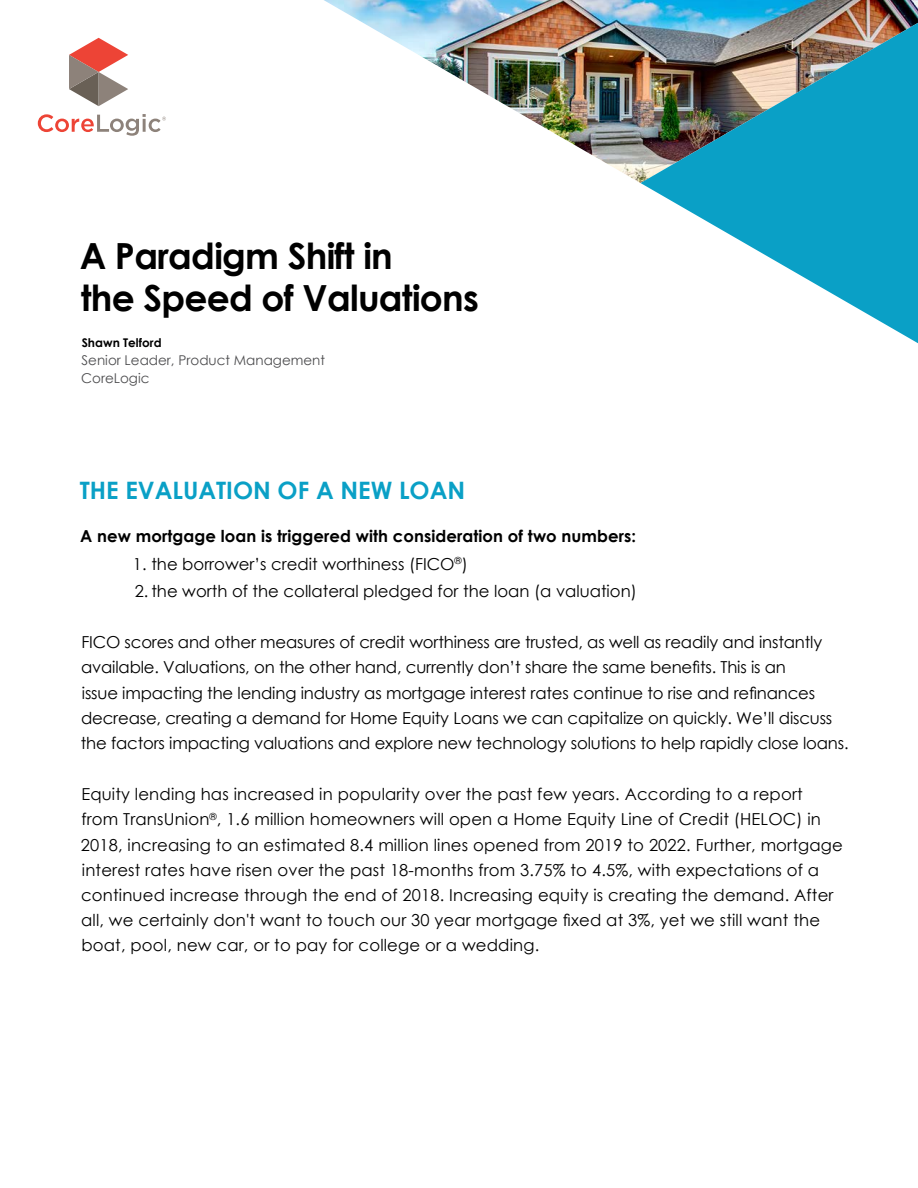
<style>
.page{position:relative;width:918px;height:1188px;background:#fff}
.page>*{position:absolute;margin:0;border:0;box-sizing:border-box;transform-origin:0 0}
.beanstalk_Headline{font:700 36px/42px "Century Gothic";letter-spacing:-.02em;color:#000}
.beanstalk_H1_blue_AL{font:700 24px "Century Gothic";color:#0aa0c6}
.beanstalk_body_text{font:16.5px/25px "Century Gothic";letter-spacing:.01em;color:#000}
.beanstalk_body_first{font:16.5px/25.2px "Century Gothic";letter-spacing:-.01em;color:#000}
.beanstalk_intro_text{font:700 16.5px "Century Gothic";letter-spacing:.005em;color:#000}
.beanstalk_author_tit{font:13.5px/18px "Century Gothic";color:#4d4d4f}
.beanstalk_author_in{font:700 12px "Century Gothic";color:#000}
</style>
<div class="page">
<img style="left:324px;top:0;width:594px;height:183px">
<img style="left:641px;top:15px;width:277px;height:329px">
<svg style="left:69px;top:38px;width:59px;height:68px"></svg>
<svg style="left:38px;top:114px;width:128px;height:22px"></svg>
<p class="beanstalk_Headline" style="left:80px;top:233px;width:401px">A Paradigm Shift in<br>the Speed of Valuations</p>
<p class="beanstalk_author_in" style="left:82px;top:334px;width:81px">Shawn Telford</p>
<p class="beanstalk_author_tit" style="left:81px;top:351px;width:245px">Senior Leader, Product Management<br>CoreLogic</p>
<p class="beanstalk_H1_blue_AL" style="left:80px;top:472px;width:387px">THE EVALUATION OF A NEW LOAN</p>
<p class="beanstalk_intro_text" style="left:80px;top:523px;width:557px">A new mortgage loan is triggered with consideration of two numbers:</p>
<p class="beanstalk_body_text" style="left:133px;top:551px;width:336px">1. the borrower’s credit worthiness (FICO<sup>®</sup>)</p>
<p class="beanstalk_body_text" style="left:135px;top:578px;width:504px">2. the worth of the collateral pledged for the loan (a valuation)</p>
<p class="beanstalk_body_first" style="left:81px;top:629px;width:769px">FICO scores and other measures of credit worthiness are trusted, as well as readily and instantly available. Valuations, on the other hand, currently don’t share the same benefits. This is an<br>issue impacting the lending industry as mortgage interest rates continue to rise and refinances decrease, creating a demand for Home Equity Loans we can capitalize on quickly. We’ll discuss the factors impacting valuations and explore new technology solutions to help rapidly close loans.</p>
<p class="beanstalk_body_text" style="left:81px;top:782px;width:764px">Equity lending has increased in popularity over the past few years. According to a report from TransUnion<sup>®</sup>, 1.6 million homeowners will open a Home Equity Line of Credit (HELOC) in 2018, increasing to an estimated 8.4 million lines opened from 2019 to 2022. Further, mortgage interest rates have risen over the past 18-months from 3.75% to 4.5%, with expectations of a continued increase through the end of 2018. Increasing equity is creating the demand. After all, we certainly don't want to touch our 30 year mortgage fixed at 3%, yet we still want the boat, pool, new car, or to pay for college or a wedding.</p>
</div>
